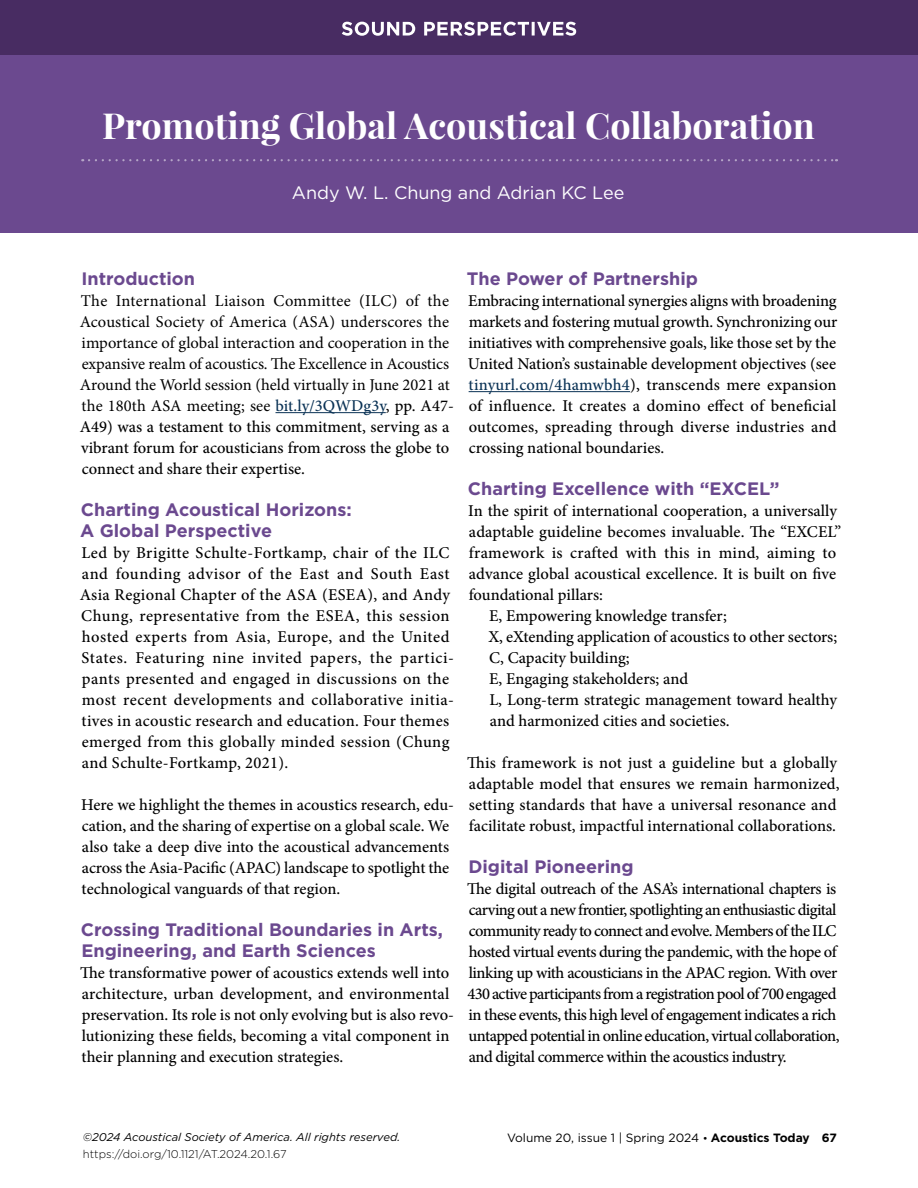
<style>
.page{position:relative;width:918px;height:1188px;background:#fff}
.page>*{position:absolute;margin:0;border:0;box-sizing:border-box;transform-origin:0 0}
.t1{font:700 36px "Playfair Display";color:#fff}
.t2{font:700 18px/21px "Gotham";color:#6b498f}
.t3{font:18px "Gotham";color:#fff}
.t4{font:500 16.5px/21px "Minion Pro";color:#000}
.t5{font:500 16.5px/21px "Minion Pro";letter-spacing:-.035em;color:#000}
.t6{font:500 16.5px/21px "Minion Pro";letter-spacing:.025em;color:#000}
.t7{font:16.5px/21px "Minion Pro";color:#000}
.t8{font:500 16.5px "Minion Pro";letter-spacing:.02em;color:#000}
.t9{font:12px "Gotham";color:#000}
.t10{font:italic 11.25px "Gotham";color:#000}
.t11{font:300 11.25px "Gotham";color:#000}
.s1{font-weight:500;color:#0a3255}
.s2{font-weight:500}
.s3{color:#0a3255}
.s4{font-size:10.5px}
.s5{font-weight:700}
</style>
<div class="page">
<div style="left:0;top:0;width:918px;height:56px;background:#482c62"></div>
<svg style="left:342px;top:22px;width:234px;height:14px"></svg>
<div style="left:0;top:56px;width:918px;height:177px;background:#6b498f"></div>
<svg style="left:89px;top:159px;width:748px;height:2px"></svg>
<hr style="left:276px;top:412px;width:110px;height:1px;background:#0a3255">
<hr style="left:469px;top:391px;width:161px;height:1px;background:#0a3255">
<h1 class="t1" style="left:102px;top:103px;width:714px">Promoting Global Acoustical Collaboration</h1>
<p class="t3" style="left:292px;top:181px;width:334px">Andy W. L. Chung and Adrian KC Lee</p>
<p class="t2" style="left:81px;top:268px;width:115px">Introduction</p>
<p class="t7" style="left:80px;top:290px;width:376px">The International Liaison Committee (ILC) of the Acoustical Society of America (ASA) underscores the importance of global interaction and cooperation in the expansive realm of acoustics. The Excellence in Acoustics Around the World session (held virtually in June 2021 at the 180th ASA meeting; see <span class="s1">bit.ly/3QWDg3y</span><span class="s2">, pp. A47- A49) was a testament to this commitment, serving as a vibrant forum for acousticians from across the globe to connect and share their expertise.</span></p>
<p class="t2" style="left:80px;top:499px;width:273px">Charting Acoustical Horizons:<br>A Global Perspective</p>
<p class="t6" style="left:80px;top:542px;width:376px">Led by Brigitte Schulte-Fortkamp, chair of the ILC and founding advisor of the East and South East Asia Regional Chapter of the ASA (ESEA), and Andy Chung, representative from the ESEA, this session hosted experts from Asia, Europe, and the United States. Featuring nine invited papers, the partici&shy;pants presented and engaged in discussions on the most recent developments and collaborative initia&shy;tives in acoustic research and education. Four themes emerged from this globally minded session (Chung and Schulte-Fortkamp, 2021).</p>
<p class="t4" style="left:81px;top:794px;width:374px">Here we highlight the themes in acoustics research, edu&shy;cation, and the sharing of expertise on a global scale. We also take a deep dive into the acoustical advancements across the Asia-Pacific (APAC) landscape to spotlight the technological vanguards of that region.</p>
<p class="t2" style="left:81px;top:919px;width:364px">Crossing Traditional Boundaries in Arts,<br>Engineering, and Earth Sciences</p>
<p class="t4" style="left:80px;top:962px;width:375px">The transformative power of acoustics extends well into architecture, urban development, and environmental preservation. Its role is not only evolving but is also revo&shy;lutionizing these fields, becoming a vital component in their planning and execution strategies.</p>
<p class="t2" style="left:467px;top:268px;width:232px">The Power of Partnership</p>
<p class="t4" style="left:468px;top:290px;width:371px;text-align:justify">Embracing international synergies aligns with broadening markets and fostering mutual growth. Synchronizing our initiatives with comprehensive goals, like those set by the United Nation’s sustainable development objectives (see <span class="s3">tinyurl.com/4hamwbh4</span>), transcends mere expansion of influence. It creates a domino effect of beneficial outcomes, spreading through diverse industries and crossing national boundaries.</p>
<p class="t2" style="left:468px;top:478px;width:313px">Charting Excellence with “EXCEL”</p>
<p class="t4" style="left:468px;top:500px;width:370px">In the spirit of international cooperation, a universally</p>
<p class="t4" style="left:469px;top:521px;width:374px">adaptable guideline becomes invaluable. The “EXCEL”</p>
<p class="t8" style="left:469px;top:542px;width:369px">framework is crafted with this in mind, aiming to</p>
<p class="t4" style="left:469px;top:563px;width:369px">advance global acoustical excellence. It is built on five</p>
<p class="t4" style="left:469px;top:584px;width:136px">foundational pillars:</p>
<p class="t4" style="left:489px;top:605px;width:239px">E, Empowering knowledge transfer;</p>
<p class="t4" style="left:488px;top:626px;width:350px">X, eXtending application of acoustics to other sectors;</p>
<p class="t4" style="left:489px;top:647px;width:142px">C, Capacity building;</p>
<p class="t4" style="left:489px;top:668px;width:200px">E, Engaging stakeholders; and</p>
<p class="t4" style="left:489px;top:689px;width:349px">L, Long-term strategic management toward healthy</p>
<p class="t4" style="left:490px;top:710px;width:241px">and harmonized cities and societies.</p>
<p class="t4" style="left:467px;top:752px;width:374px">This framework is not just a guideline but a globally adaptable model that ensures we remain harmonized, setting standards that have a universal resonance and facilitate robust, impactful international collaborations.</p>
<p class="t2" style="left:468px;top:856px;width:167px">Digital Pioneering</p>
<p class="t5" style="left:467px;top:878px;width:374px">The digital outreach of the ASA’s international chapters is carving out a new frontier, spotlighting an enthusiastic digital community ready to connect and evolve. Members of the ILC hosted virtual events during the pandemic, with the hope of linking up with acousticians in the APAC region. With over 430 active participants from a registration pool of 700 engaged in these events, this high level of engagement indicates a rich untapped potential in online education, virtual collaboration, and digital commerce within the acoustics industry.</p>
<p class="t10" style="left:83px;top:1130px;width:319px">©2024 Acoustical Society of America. All rights reserved.</p>
<p class="t11" style="left:83px;top:1147px;width:206px">https://doi.org/10.1121/AT.2024.20.1.67</p>
<p class="t9" style="left:507px;top:1130px;width:331px">Volume 20, issue 1 | Spring 2024 <span class="s4">•</span> <span class="s5">Acoustics Today 67</span></p>
</div>
